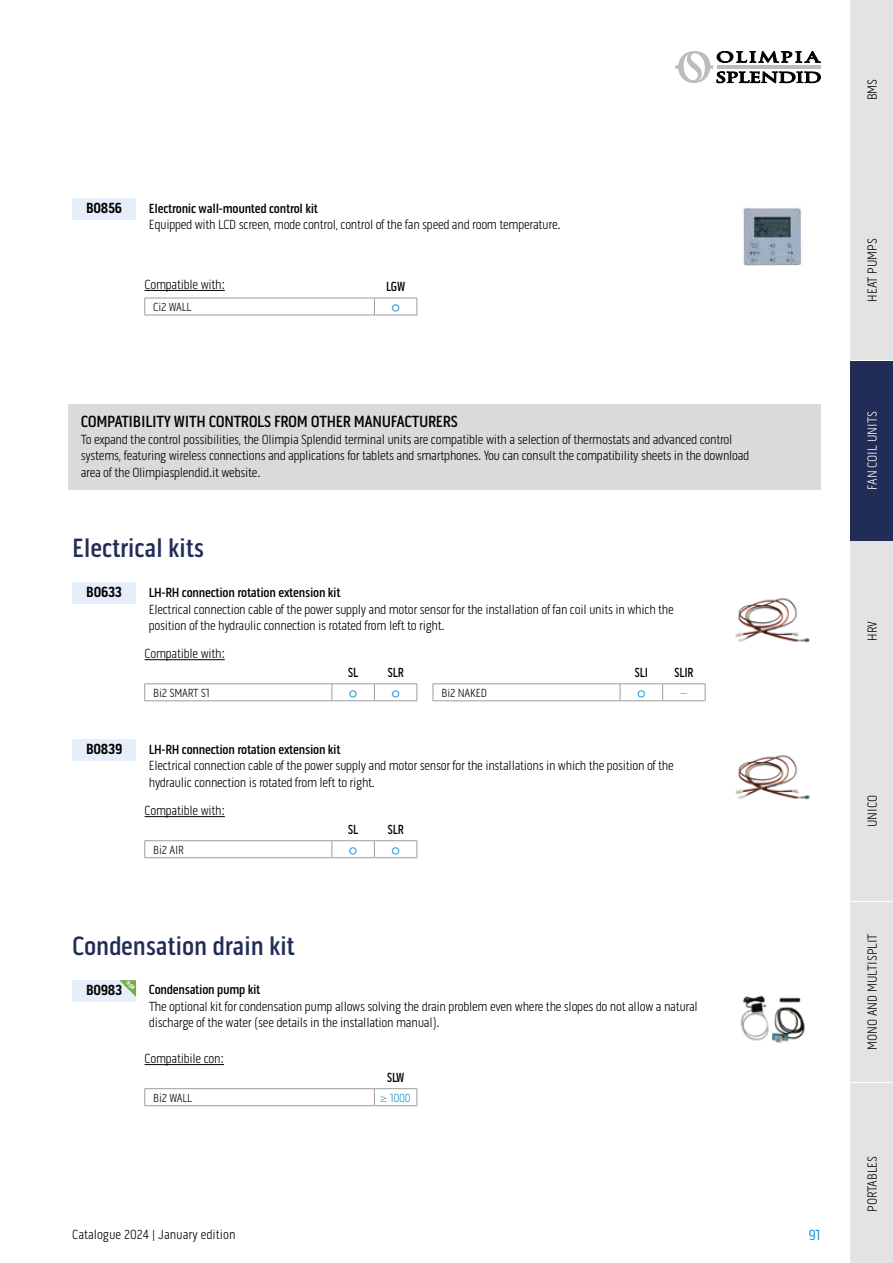
<style>
.page{position:relative;width:893px;height:1263px;background:#fff}
.page>*{position:absolute;margin:0;border:0;box-sizing:border-box;transform-origin:0 0}
.t1{font:500 27px "Pill Gothic 300 mg";letter-spacing:-.01em;color:#212d57}
.t2{font:500 16.5px "Pill Gothic 300 mg";letter-spacing:-.02em;color:#000}
.t3{font:700 15px "Pill Gothic 300 mg";letter-spacing:-.02em;color:#000}
.t4{font:15px "Pill Gothic 300 mg";color:#1391d1}
.t5{font:300 13.5px/16.5px "Pill Gothic 300 mg";letter-spacing:-.02em;color:#000}
.t6{font:500 13.5px "Pill Gothic 300 mg";letter-spacing:-.02em;color:#000}
.t7{font:300 13.5px "Pill Gothic 300 mg";color:#000}
.t8{font:500 13.5px "Pill Gothic 300 mg";letter-spacing:-.02em;color:#000;scale:.9 1}
.t9{font:300 13.5px "Pill Gothic 300 mg";color:#fff}
.t10{font:300 12px "Pill Gothic 300 mg";letter-spacing:-.015em;color:#000}
.t11{font:700 12px "Menlo";color:#1391d1}
.t12{font:300 12px "Pill Gothic 300 mg";color:#1391d1}
</style>
<div class="page">
<svg style="left:675px;top:51px;width:146px;height:33px"></svg>
<div style="left:850px;top:722px;width:43px;height:179px;background:#e3e3e3"></div>
<div style="left:850px;top:361px;width:43px;height:179px;background:#212d57"></div>
<div style="left:850px;top:902px;width:43px;height:179px;background:#e3e3e3"></div>
<div style="left:850px;top:541px;width:43px;height:180px;background:#e3e3e3"></div>
<div style="left:850px;top:1084px;width:43px;height:179px;background:#e3e3e3"></div>
<div style="left:850px;top:0;width:43px;height:179px;background:#e3e3e3"></div>
<div style="left:850px;top:180px;width:43px;height:180px;background:#e3e3e3"></div>
<div style="left:68px;top:405px;width:753px;height:85px;background:#dadada"></div>
<hr style="left:145px;top:659px;width:80px;height:1px;background:#000">
<div style="left:72px;top:583px;width:64px;height:21px;background:#e6eefa"></div>
<img style="left:735px;top:598px;width:75px;height:45px">
<svg style="left:144px;top:684px;width:1px;height:17px"></svg>
<svg style="left:332px;top:684px;width:1px;height:16px"></svg>
<svg style="left:374px;top:684px;width:1px;height:16px"></svg>
<svg style="left:417px;top:684px;width:1px;height:17px"></svg>
<hr style="left:145px;top:700px;width:187px;height:1px;background:#9d9d9c">
<hr style="left:332px;top:700px;width:42px;height:1px;background:#9d9d9c">
<hr style="left:374px;top:700px;width:43px;height:1px;background:#9d9d9c">
<hr style="left:145px;top:683px;width:187px;height:1px;background:#9d9d9c">
<hr style="left:332px;top:683px;width:42px;height:1px;background:#9d9d9c">
<hr style="left:374px;top:683px;width:43px;height:1px;background:#9d9d9c">
<svg style="left:433px;top:684px;width:1px;height:16px"></svg>
<svg style="left:620px;top:684px;width:1px;height:16px"></svg>
<svg style="left:662px;top:684px;width:1px;height:16px"></svg>
<svg style="left:705px;top:684px;width:1px;height:17px"></svg>
<hr style="left:433px;top:700px;width:187px;height:1px;background:#9d9d9c">
<hr style="left:620px;top:700px;width:43px;height:1px;background:#9d9d9c">
<hr style="left:663px;top:700px;width:42px;height:1px;background:#9d9d9c">
<hr style="left:433px;top:683px;width:187px;height:1px;background:#9d9d9c">
<hr style="left:620px;top:683px;width:43px;height:1px;background:#9d9d9c">
<hr style="left:663px;top:683px;width:42px;height:1px;background:#9d9d9c">
<hr style="left:145px;top:816px;width:80px;height:1px;background:#000">
<div style="left:72px;top:740px;width:64px;height:21px;background:#e6eefa"></div>
<img style="left:735px;top:755px;width:75px;height:45px">
<svg style="left:144px;top:841px;width:1px;height:16px"></svg>
<svg style="left:332px;top:841px;width:1px;height:16px"></svg>
<svg style="left:374px;top:841px;width:1px;height:16px"></svg>
<svg style="left:417px;top:841px;width:1px;height:16px"></svg>
<hr style="left:145px;top:857px;width:187px;height:1px;background:#9d9d9c">
<hr style="left:332px;top:857px;width:42px;height:1px;background:#9d9d9c">
<hr style="left:374px;top:857px;width:43px;height:1px;background:#9d9d9c">
<hr style="left:145px;top:840px;width:187px;height:1px;background:#9d9d9c">
<hr style="left:332px;top:840px;width:42px;height:1px;background:#9d9d9c">
<hr style="left:374px;top:840px;width:43px;height:1px;background:#9d9d9c">
<hr style="left:145px;top:290px;width:80px;height:1px;background:#000">
<div style="left:72px;top:198px;width:64px;height:22px;background:#e6eefa"></div>
<img style="left:742px;top:206px;width:60px;height:60px">
<svg style="left:144px;top:298px;width:1px;height:17px"></svg>
<svg style="left:374px;top:299px;width:1px;height:16px"></svg>
<svg style="left:417px;top:298px;width:1px;height:17px"></svg>
<hr style="left:145px;top:315px;width:229px;height:1px;background:#9d9d9c">
<hr style="left:374px;top:315px;width:43px;height:1px;background:#9d9d9c">
<hr style="left:145px;top:298px;width:229px;height:1px;background:#9d9d9c">
<hr style="left:374px;top:298px;width:43px;height:1px;background:#9d9d9c">
<hr style="left:145px;top:1064px;width:79px;height:1px;background:#000">
<div style="left:72px;top:980px;width:64px;height:21px;background:#e6eefa"></div>
<img style="left:740px;top:995px;width:65px;height:48px">
<svg style="left:144px;top:1089px;width:1px;height:16px"></svg>
<svg style="left:374px;top:1089px;width:1px;height:16px"></svg>
<svg style="left:417px;top:1089px;width:1px;height:16px"></svg>
<hr style="left:145px;top:1105px;width:229px;height:1px;background:#9d9d9c">
<hr style="left:374px;top:1105px;width:43px;height:1px;background:#9d9d9c">
<hr style="left:145px;top:1088px;width:229px;height:1px;background:#9d9d9c">
<hr style="left:374px;top:1088px;width:43px;height:1px;background:#9d9d9c">
<svg style="left:119px;top:980px;width:17px;height:17px"></svg>
<p class="t3" style="left:86px;top:199px;width:38px">B0856</p>
<p class="t6" style="left:149px;top:200px;width:171px">Electronic wall-mounted control kit</p>
<p class="t5" style="left:149px;top:216px;width:413px">Equipped with LCD screen, mode control, control of the fan speed and room temperature.</p>
<p class="t5" style="left:145px;top:276px;width:82px">Compatible with:</p>
<p class="t8" style="left:386px;top:279px;width:23px">LGW</p>
<p class="t10" style="left:153px;top:300px;width:40px">Ci2 WALL</p>
<p class="t11" style="left:392px;top:298px;width:9px">○</p>
<p class="t2" style="left:81px;top:412px;width:379px">COMPATIBILITY WITH CONTROLS FROM OTHER MANUFACTURERS</p>
<p class="t5" style="left:81px;top:431px;width:670px">To expand the control possibilities, the Olimpia Splendid terminal units are compatible with a selection of thermostats and advanced control systems, featuring wireless connections and applications for tablets and smartphones. You can consult the compatibility sheets in the download area of the Olimpiasplendid.it website.</p>
<h1 class="t1" style="left:72px;top:532px;width:134px">Electrical kits</h1>
<p class="t3" style="left:86px;top:583px;width:37px">B0633</p>
<p class="t6" style="left:149px;top:585px;width:193px">LH-RH connection rotation extension kit</p>
<p class="t5" style="left:149px;top:601px;width:527px">Electrical connection cable of the power supply and motor sensor for the installation of fan coil units in which the position of the hydraulic connection is rotated from left to right.</p>
<p class="t5" style="left:145px;top:646px;width:82px">Compatible with:</p>
<p class="t8" style="left:348px;top:664px;width:13px">SL</p>
<p class="t8" style="left:388px;top:664px;width:19px">SLR</p>
<p class="t10" style="left:153px;top:686px;width:58px">Bi2 SMART S1</p>
<p class="t11" style="left:349px;top:684px;width:9px">○</p>
<p class="t11" style="left:392px;top:684px;width:9px">○</p>
<p class="t8" style="left:635px;top:664px;width:17px">SLI</p>
<p class="t8" style="left:674px;top:664px;width:23px">SLIR</p>
<p class="t10" style="left:441px;top:686px;width:47px">Bi2 NAKED</p>
<p class="t11" style="left:638px;top:684px;width:9px">○</p>
<p class="t12" style="left:680px;top:686px;width:8px">–</p>
<p class="t3" style="left:86px;top:740px;width:38px">B0839</p>
<p class="t6" style="left:149px;top:741px;width:193px">LH-RH connection rotation extension kit</p>
<p class="t5" style="left:149px;top:758px;width:527px">Electrical connection cable of the power supply and motor sensor for the installations in which the position of the hydraulic connection is rotated from left to right.</p>
<p class="t5" style="left:145px;top:802px;width:82px">Compatible with:</p>
<p class="t8" style="left:348px;top:821px;width:13px">SL</p>
<p class="t8" style="left:388px;top:821px;width:19px">SLR</p>
<p class="t10" style="left:153px;top:843px;width:32px">Bi2 AIR</p>
<p class="t11" style="left:349px;top:841px;width:9px">○</p>
<p class="t11" style="left:392px;top:841px;width:9px">○</p>
<h1 class="t1" style="left:72px;top:930px;width:224px">Condensation drain kit</h1>
<p class="t3" style="left:86px;top:981px;width:38px">B0983</p>
<p class="t6" style="left:149px;top:982px;width:113px">Condensation pump kit</p>
<p class="t5" style="left:149px;top:998px;width:551px">The optional kit for condensation pump allows solving the drain problem even where the slopes do not allow a natural discharge of the water (see details in the installation manual).</p>
<p class="t5" style="left:145px;top:1050px;width:81px">Compatibile con:</p>
<p class="t8" style="left:387px;top:1069px;width:21px">SLW</p>
<p class="t10" style="left:153px;top:1091px;width:40px">Bi2 WALL</p>
<p class="t12" style="left:380px;top:1091px;width:32px">≥ 1000</p>
<p class="t7" style="left:72px;top:1227px;width:165px">Catalogue 2024 | January edition</p>
<p class="t5" style="left:864px;top:100px;width:23px;rotate:-90deg">BMS</p>
<p class="t7" style="left:864px;top:302px;width:65px;rotate:-90deg">HEAT PUMPS</p>
<p class="t9" style="left:864px;top:490px;width:80px;rotate:-90deg">FAN COIL UNITS</p>
<p class="t5" style="left:864px;top:641px;width:21px;rotate:-90deg">HRV</p>
<p class="t4" style="left:808px;top:1226px;width:14px">91</p>
<p class="t5" style="left:864px;top:827px;width:34px;rotate:-90deg">UNICO</p>
<p class="t7" style="left:864px;top:1050px;width:118px;rotate:-90deg">MONO AND MULTISPLIT</p>
<p class="t7" style="left:864px;top:1212px;width:57px;rotate:-90deg">PORTABLES</p>
</div>
